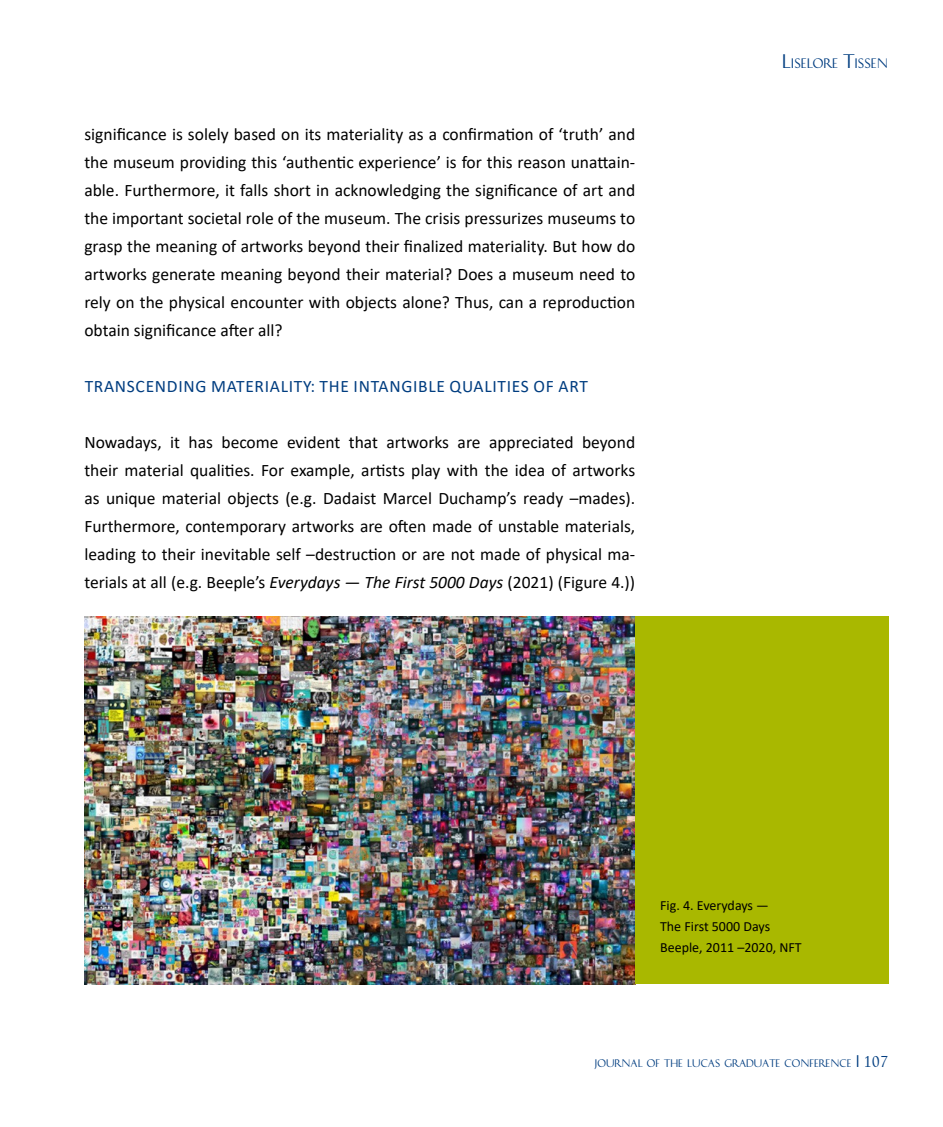
<style>
.page{position:relative;width:943px;height:1127px;background:#fff}
.page>*{position:absolute;margin:0;border:0;box-sizing:border-box;transform-origin:0 0}
.t1{font:17.5px/28px "Calibri";color:#000;text-align:justify}
.t2{font:17.5px "Calibri";letter-spacing:.04em;color:#003d80}
.t3{font:14px/21px "Calibri";color:#000}
.t4{font:12.25px "History Two";color:#003d80}
.t5{font:9.8px "History Two";color:#003d80}
.s1{font-style:italic}
.s2{font-size:17.5px}
.s3{font-size:14px}
</style>
<div class="page">
<img style="left:84px;top:616px;width:551px;height:367px">
<div style="left:635px;top:616px;width:253px;height:367px;background:#a9b800"></div>
<p class="t1" style="left:84px;top:120px;width:552px">significance is solely based on its materiality as a confirmation of ‘truth’ and the museum providing this ‘authentic experience’ is for this reason unattain&shy;able. Furthermore, it falls short in acknowledging the significance of art and the important societal role of the museum. The crisis pressurizes museums to grasp the meaning of artworks beyond their finalized materiality. But how do artworks generate meaning beyond their material? Does a museum need to rely on the physical encounter with objects alone? Thus, can a reproduction obtain significance after all?</p>
<p class="t2" style="left:85px;top:374px;width:504px">TRANSCENDING MATERIALITY: THE INTANGIBLE QUALITIES OF ART</p>
<p class="t1" style="left:84px;top:428px;width:552px">Nowadays, it has become evident that artworks are appreciated beyond their material qualities. For example, artists play with the idea of artworks as unique material objects (e.g. Dadaist Marcel Duchamp’s ready –mades).<br>Furthermore, contemporary artworks are often made of unstable materials, leading to their inevitable self –destruction or are not made of physical ma&shy;terials at all (e.g. Beeple’s <span class="s1">Everydays — The First 5000 Days</span> (2021) (Figure 4.))</p>
<p class="t4" style="left:782px;top:55px;width:108px"><span class="s2">L</span>ISELORE <span class="s2">T</span>ISSEN</p>
<p class="t3" style="left:660px;top:894px;width:143px">Fig. 4. Everydays —<br>The First 5000 Days<br>Beeple, 2011 –2020, NFT</p>
<p class="t5" style="left:594px;top:1057px;width:295px">JOURNAL OF THE LUCAS GRADUATE CONFERENCE <span class="s3">| 107</span></p>
</div>
